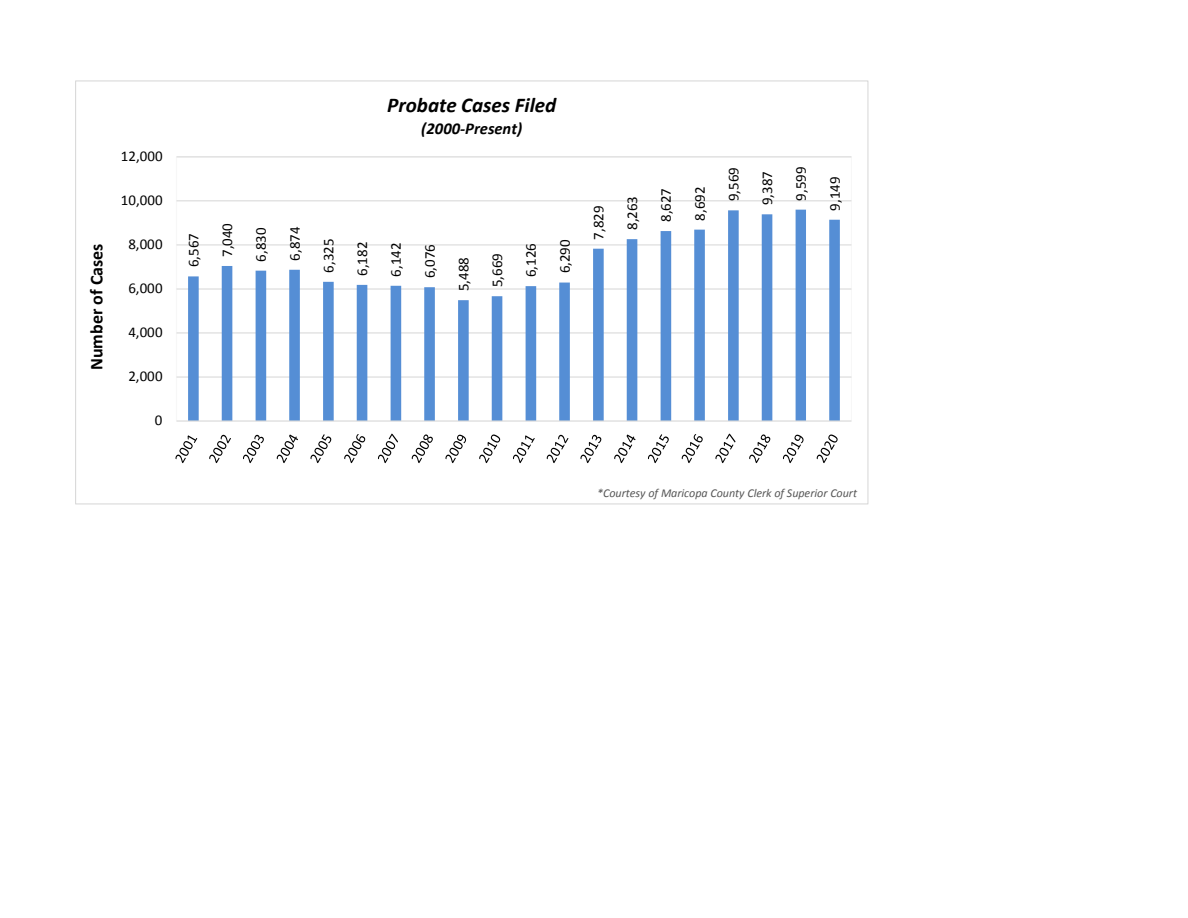
<style>
.page{position:relative;width:1188px;height:918px;background:#fff}
.page>*{position:absolute;margin:0;border:0;box-sizing:border-box;transform-origin:0 0}
.t1{font:italic 700 21px "Calibri";color:#000}
.t2{font:700 18px "Calibri";color:#000}
.t3{font:italic 700 16.5px "Calibri";color:#000}
.t4{font:15px "Calibri";color:#000}
.t5{font:italic 12px "Calibri";letter-spacing:-.005em;color:#575757}
</style>
<div class="page">
<hr style="left:176px;top:376px;width:675px;height:2px;background:#dadada">
<hr style="left:176px;top:332px;width:675px;height:2px;background:#dadada">
<hr style="left:176px;top:288px;width:675px;height:2px;background:#dadada">
<hr style="left:176px;top:244px;width:675px;height:1px;background:#dadada">
<hr style="left:176px;top:200px;width:675px;height:1px;background:#dadada">
<svg style="left:188px;top:210px;width:652px;height:210px"></svg>
<hr style="left:176px;top:420px;width:675px;height:2px;background:#dadada">
<svg style="left:175px;top:435px;width:22px;height:28px"></svg>
<svg style="left:209px;top:435px;width:22px;height:28px"></svg>
<svg style="left:243px;top:435px;width:21px;height:28px"></svg>
<svg style="left:277px;top:435px;width:21px;height:28px"></svg>
<svg style="left:310px;top:434px;width:21px;height:29px"></svg>
<svg style="left:344px;top:434px;width:21px;height:29px"></svg>
<svg style="left:378px;top:434px;width:20px;height:29px"></svg>
<svg style="left:412px;top:434px;width:21px;height:29px"></svg>
<svg style="left:445px;top:435px;width:21px;height:28px"></svg>
<svg style="left:479px;top:435px;width:21px;height:28px"></svg>
<svg style="left:513px;top:435px;width:22px;height:28px"></svg>
<svg style="left:547px;top:435px;width:21px;height:28px"></svg>
<svg style="left:580px;top:435px;width:21px;height:28px"></svg>
<svg style="left:614px;top:435px;width:22px;height:28px"></svg>
<svg style="left:648px;top:434px;width:21px;height:29px"></svg>
<svg style="left:682px;top:434px;width:21px;height:29px"></svg>
<svg style="left:715px;top:434px;width:20px;height:29px"></svg>
<svg style="left:749px;top:434px;width:21px;height:29px"></svg>
<svg style="left:783px;top:435px;width:21px;height:28px"></svg>
<svg style="left:817px;top:435px;width:21px;height:28px"></svg>
<p class="t2" style="left:85px;top:370px;width:128px;rotate:-90deg">Number of Cases</p>
<p class="t4" style="left:121px;top:147px;width:43px">12,000</p>
<p class="t4" style="left:121px;top:191px;width:43px">10,000</p>
<p class="t4" style="left:128px;top:235px;width:36px">8,000</p>
<p class="t4" style="left:128px;top:279px;width:36px">6,000</p>
<p class="t4" style="left:128px;top:323px;width:36px">4,000</p>
<p class="t4" style="left:128px;top:367px;width:36px">2,000</p>
<p class="t4" style="left:155px;top:411px;width:9px">0</p>
<p class="t1" style="left:387px;top:92px;width:171px">Probate Cases Filed</p>
<p class="t3" style="left:421px;top:118px;width:103px">(2000-Present)</p>
<p class="t4" style="left:184px;top:267px;width:36px;rotate:-90deg">6,567</p>
<p class="t4" style="left:218px;top:257px;width:36px;rotate:-90deg">7,040</p>
<p class="t4" style="left:251px;top:262px;width:36px;rotate:-90deg">6,830</p>
<p class="t4" style="left:285px;top:261px;width:36px;rotate:-90deg">6,874</p>
<p class="t4" style="left:319px;top:273px;width:36px;rotate:-90deg">6,325</p>
<p class="t4" style="left:353px;top:276px;width:36px;rotate:-90deg">6,182</p>
<p class="t4" style="left:386px;top:277px;width:36px;rotate:-90deg">6,142</p>
<p class="t4" style="left:420px;top:278px;width:36px;rotate:-90deg">6,076</p>
<p class="t4" style="left:454px;top:291px;width:36px;rotate:-90deg">5,488</p>
<p class="t4" style="left:488px;top:287px;width:36px;rotate:-90deg">5,669</p>
<p class="t4" style="left:521px;top:277px;width:36px;rotate:-90deg">6,126</p>
<p class="t4" style="left:555px;top:273px;width:36px;rotate:-90deg">6,290</p>
<p class="t4" style="left:589px;top:240px;width:36px;rotate:-90deg">7,829</p>
<p class="t4" style="left:623px;top:230px;width:36px;rotate:-90deg">8,263</p>
<p class="t4" style="left:656px;top:222px;width:36px;rotate:-90deg">8,627</p>
<p class="t4" style="left:690px;top:221px;width:36px;rotate:-90deg">8,692</p>
<p class="t4" style="left:724px;top:201px;width:36px;rotate:-90deg">9,569</p>
<p class="t4" style="left:758px;top:205px;width:36px;rotate:-90deg">9,387</p>
<p class="t4" style="left:791px;top:201px;width:36px;rotate:-90deg">9,599</p>
<p class="t4" style="left:825px;top:211px;width:36px;rotate:-90deg">9,149</p>
<p class="t5" style="left:597px;top:485px;width:261px">*Courtesy of Maricopa County Clerk of Superior Court</p>
</div>
